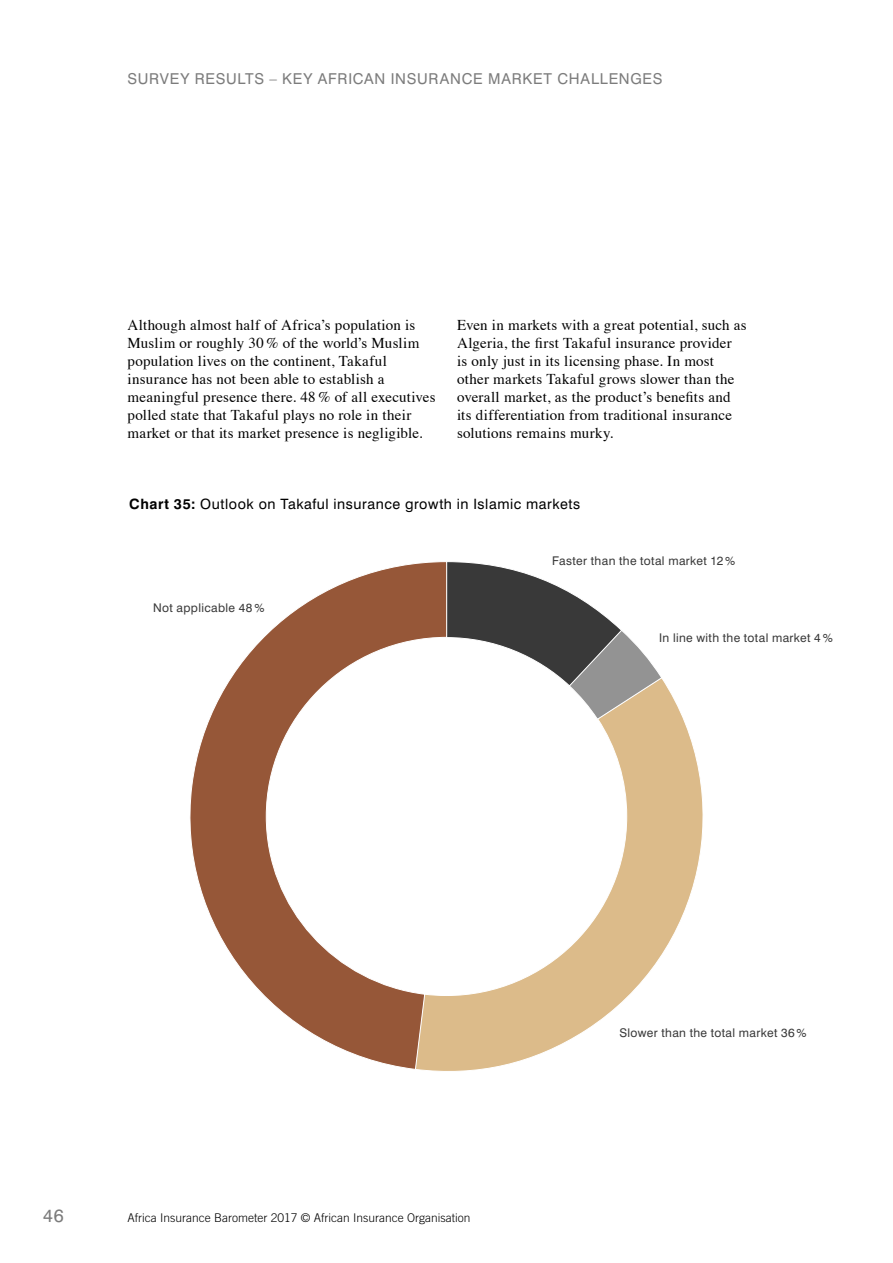
<style>
.page{position:relative;width:893px;height:1263px;background:#fff}
.page>*{position:absolute;margin:0;border:0;box-sizing:border-box;transform-origin:0 0}
.t1{font:18px "Swiss 721 BT";color:#7c7c7c}
.t2{font:15px/18px "Times";letter-spacing:.015em;color:#000}
.t3{font:15px "Swiss 721 BT";letter-spacing:.05em;color:#7c7c7c}
.t4{font:14.25px "Swiss 721 BT";letter-spacing:.04em;color:#000}
.t5{font:12px "Swiss 721 BT";letter-spacing:.03em;color:#393939}
.t6{font:300 12px "Trade Gothic";color:#000}
.s1{font-weight:700}
</style>
<div class="page">
<svg style="left:428px;top:681px;width:275px;height:390px"></svg>
<svg style="left:447px;top:561px;width:216px;height:159px"></svg>
<svg style="left:190px;top:561px;width:257px;height:509px"></svg>
<p class="t3" style="left:128px;top:69px;width:536px">SURVEY RESULTS – KEY AFRICAN INSURANCE MARKET CHALLENGES</p>
<p class="t2" style="left:128px;top:315px;width:309px">Although almost half of Africa’s population is Muslim or roughly 30 % of the world’s Muslim population lives on the continent, Takaful insurance has not been able to establish a meaningful presence there. 48 % of all executives polled state that Takaful plays no role in their market or that its market presence is negligible.</p>
<p class="t2" style="left:457px;top:315px;width:291px">Even in markets with a great potential, such as Algeria, the first Takaful insurance provider<br>is only just in its licensing phase. In most other markets Takaful grows slower than the overall market, as the product’s benefits and its differentiation from traditional insurance solutions remains murky.</p>
<p class="t4" style="left:129px;top:495px;width:452px"><span class="s1">Chart 35:</span> Outlook on Takaful insurance growth in Islamic markets</p>
<p class="t5" style="left:153px;top:601px;width:113px">Not applicable 48 %</p>
<p class="t5" style="left:552px;top:554px;width:185px">Faster than the total market 12 %</p>
<p class="t5" style="left:659px;top:630px;width:175px">In line with the total market 4 %</p>
<p class="t1" style="left:43px;top:1204px;width:22px">46</p>
<p class="t6" style="left:128px;top:1210px;width:344px">Africa Insurance Barometer 2017 © African Insurance Organisation</p>
<p class="t5" style="left:619px;top:1025px;width:189px">Slower than the total market 36 %</p>
</div>
